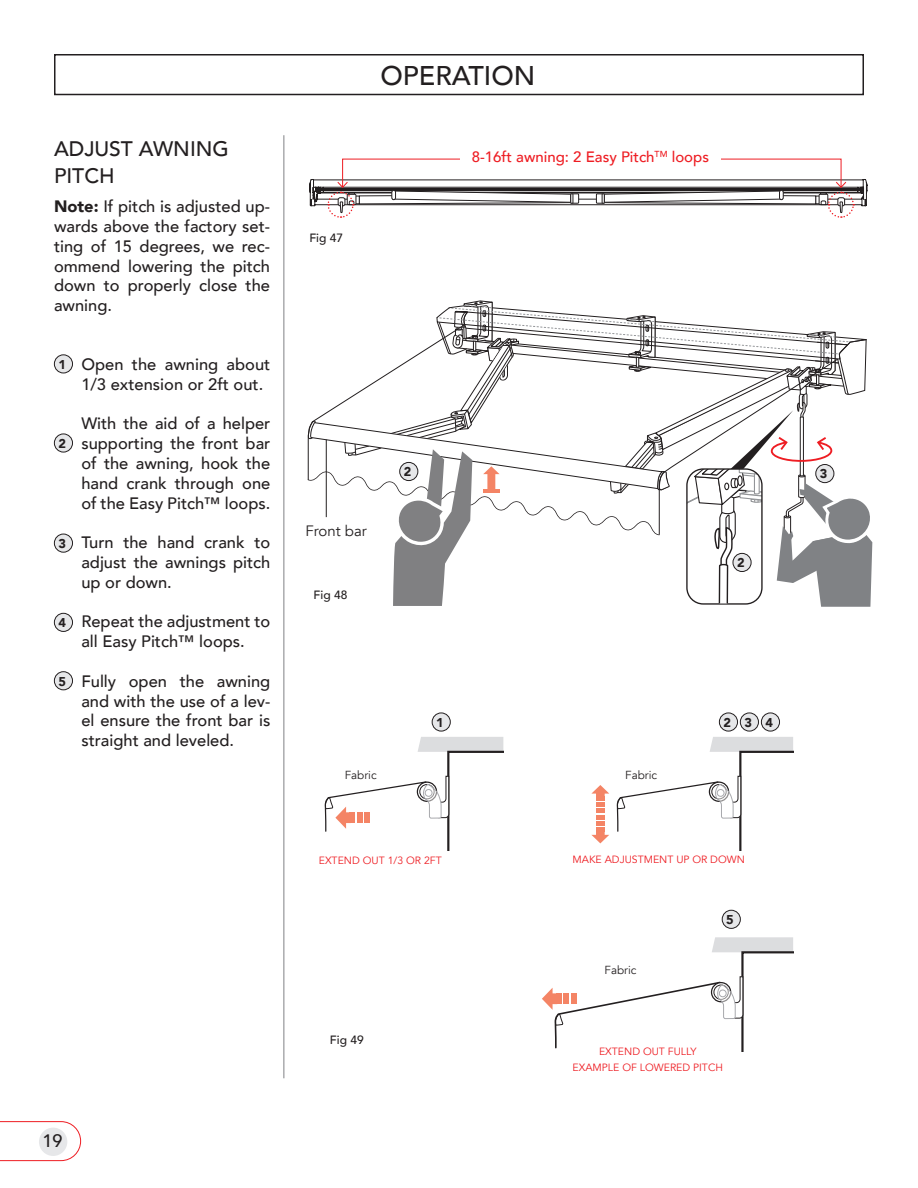
<style>
.page{position:relative;width:918px;height:1188px;background:#fff}
.page>*{position:absolute;margin:0;border:0;box-sizing:border-box;transform-origin:0 0}
.t1{font:500 27px "Avenir";color:#231f20}
.t2{font:500 21px/27px "Avenir";color:#231f20}
.t3{font:500 18px "Avenir";color:#231f20}
.t4{font:500 16.5px/19.8px "Avenir";color:#231f20;text-align:justify}
.t5{font:500 15px "Avenir";color:#ee1d23}
.t6{font:15px "Avenir";color:#231f20}
.t7{font:900 12.75px "Avenir";color:#231f20}
.t8{font:500 12px "Avenir";color:#231f20}
.t9{font:11.7px "Avenir";color:#231f20}
.t10{font:10.5px "Avenir";color:#ee1d23}
.s1{font-weight:900}
</style>
<div class="page">
<div style="left:54px;top:54px;width:810px;height:41px;border:2px solid #231f20"></div>
<hr style="left:284px;top:135px;width:1px;height:943px;background:#808285">
<svg style="left:0;top:1121px;width:81px;height:40px"></svg>
<svg style="left:617px;top:737px;width:176px;height:114px"></svg>
<svg style="left:542px;top:937px;width:251px;height:114px"></svg>
<svg style="left:325px;top:737px;width:178px;height:114px"></svg>
<svg style="left:591px;top:785px;width:18px;height:58px"></svg>
<div style="left:585px;top:1044px;width:125px;height:15px;background:#fff"></div>
<div style="left:432px;top:713px;width:18px;height:18px;background:#e6e7e9;border-radius:50%"></div>
<div style="left:432px;top:713px;width:19px;height:18px;border:1px solid #231f20;border-radius:50%"></div>
<div style="left:740px;top:713px;width:18px;height:18px;background:#e6e7e9;border-radius:50%"></div>
<div style="left:740px;top:713px;width:19px;height:18px;border:1px solid #231f20;border-radius:50%"></div>
<div style="left:719px;top:713px;width:19px;height:18px;background:#e6e7e9;border-radius:50%"></div>
<div style="left:719px;top:713px;width:19px;height:18px;border:1px solid #231f20;border-radius:50%"></div>
<div style="left:761px;top:713px;width:19px;height:18px;background:#e6e7e9;border-radius:50%"></div>
<div style="left:761px;top:713px;width:19px;height:18px;border:1px solid #231f20;border-radius:50%"></div>
<div style="left:722px;top:910px;width:18px;height:18px;background:#e6e7e9;border-radius:50%"></div>
<div style="left:722px;top:910px;width:19px;height:19px;border:1px solid #231f20;border-radius:50%"></div>
<div style="left:39px;top:1128px;width:28px;height:28px;background:#e6e7e9;border-radius:50%"></div>
<svg style="left:309px;top:179px;width:559px;height:39px"></svg>
<svg style="left:308px;top:300px;width:565px;height:307px"></svg>
<div style="left:400px;top:462px;width:18px;height:19px;background:#e6e7e9;border-radius:50%"></div>
<div style="left:399px;top:462px;width:19px;height:19px;border:1px solid #231f20;border-radius:50%"></div>
<div style="left:816px;top:465px;width:18px;height:18px;background:#e6e7e9;border-radius:50%"></div>
<div style="left:815px;top:464px;width:19px;height:19px;border:1px solid #231f20;border-radius:50%"></div>
<div style="left:733px;top:553px;width:18px;height:19px;background:#e6e7e9;border-radius:50%"></div>
<div style="left:733px;top:553px;width:19px;height:19px;border:1px solid #231f20;border-radius:50%"></div>
<div style="left:54px;top:355px;width:19px;height:18px;background:#e6e7e9;border-radius:50%"></div>
<div style="left:54px;top:354px;width:19px;height:19px;border:1px solid #231f20;border-radius:50%"></div>
<div style="left:54px;top:434px;width:19px;height:18px;background:#e6e7e9;border-radius:50%"></div>
<div style="left:54px;top:434px;width:19px;height:18px;border:1px solid #231f20;border-radius:50%"></div>
<div style="left:54px;top:534px;width:19px;height:18px;background:#e6e7e9;border-radius:50%"></div>
<div style="left:54px;top:534px;width:19px;height:19px;border:1px solid #231f20;border-radius:50%"></div>
<div style="left:54px;top:613px;width:19px;height:18px;background:#e6e7e9;border-radius:50%"></div>
<div style="left:54px;top:613px;width:19px;height:19px;border:1px solid #231f20;border-radius:50%"></div>
<div style="left:54px;top:672px;width:19px;height:18px;background:#e6e7e9;border-radius:50%"></div>
<div style="left:54px;top:671px;width:19px;height:19px;border:1px solid #231f20;border-radius:50%"></div>
<p class="t2" style="left:54px;top:134px;width:176px">ADJUST AWNING<br>PITCH</p>
<p class="t4" style="left:54px;top:196px;width:218px"><span class="s1">Note:</span> If pitch is adjusted up&shy;wards above the factory set&shy;ting of 15 degrees, we rec&shy;ommend lowering the pitch down to properly close the awning.</p>
<p class="t7" style="left:58px;top:353px;width:9px">1</p>
<p class="t7" style="left:58px;top:433px;width:9px">2</p>
<p class="t7" style="left:58px;top:533px;width:9px">3</p>
<p class="t7" style="left:58px;top:612px;width:9px">4</p>
<p class="t7" style="left:58px;top:670px;width:9px">5</p>
<p class="t4" style="left:81px;top:353px;width:191px">Open the awning about<br>1/3 extension or 2ft out.</p>
<p class="t4" style="left:81px;top:413px;width:191px">With the aid of a helper supporting the front bar of the awning, hook the hand crank through one of the Easy Pitch™ loops.</p>
<p class="t4" style="left:81px;top:532px;width:191px">Turn the hand crank to adjust the awnings pitch up or down.</p>
<p class="t4" style="left:81px;top:611px;width:190px">Repeat the adjustment to all Easy Pitch™ loops.</p>
<p class="t4" style="left:81px;top:670px;width:190px">Fully open the awning and with the use of a lev&shy;el ensure the front bar is straight and leveled.</p>
<p class="t3" style="left:42px;top:1125px;width:22px">19</p>
<h1 class="t1" style="left:380px;top:52px;width:156px">OPERATION</h1>
<p class="t8" style="left:309px;top:227px;width:35px">Fig 47</p>
<p class="t5" style="left:472px;top:144px;width:239px">8-16ft awning: 2 Easy Pitch<sup>TM</sup> loops</p>
<p class="t6" style="left:305px;top:522px;width:63px">Front bar</p>
<p class="t8" style="left:314px;top:585px;width:35px">Fig 48</p>
<p class="t7" style="left:404px;top:461px;width:9px">2</p>
<p class="t7" style="left:820px;top:463px;width:9px">3</p>
<p class="t7" style="left:737px;top:552px;width:9px">2</p>
<p class="t7" style="left:436px;top:712px;width:9px">1</p>
<p class="t7" style="left:723px;top:712px;width:51px">234</p>
<p class="t9" style="left:345px;top:768px;width:33px">Fabric</p>
<p class="t9" style="left:625px;top:768px;width:33px">Fabric</p>
<p class="t10" style="left:319px;top:854px;width:124px">EXTEND OUT 1/3 OR 2FT</p>
<p class="t10" style="left:572px;top:853px;width:174px">MAKE ADJUSTMENT UP OR DOWN</p>
<p class="t8" style="left:330px;top:1030px;width:35px">Fig 49</p>
<p class="t9" style="left:605px;top:963px;width:33px">Fabric</p>
<p class="t10" style="left:599px;top:1045px;width:99px">EXTEND OUT FULLY</p>
<p class="t7" style="left:726px;top:909px;width:9px">5</p>
<p class="t10" style="left:573px;top:1061px;width:152px">EXAMPLE OF LOWERED PITCH</p>
</div>
